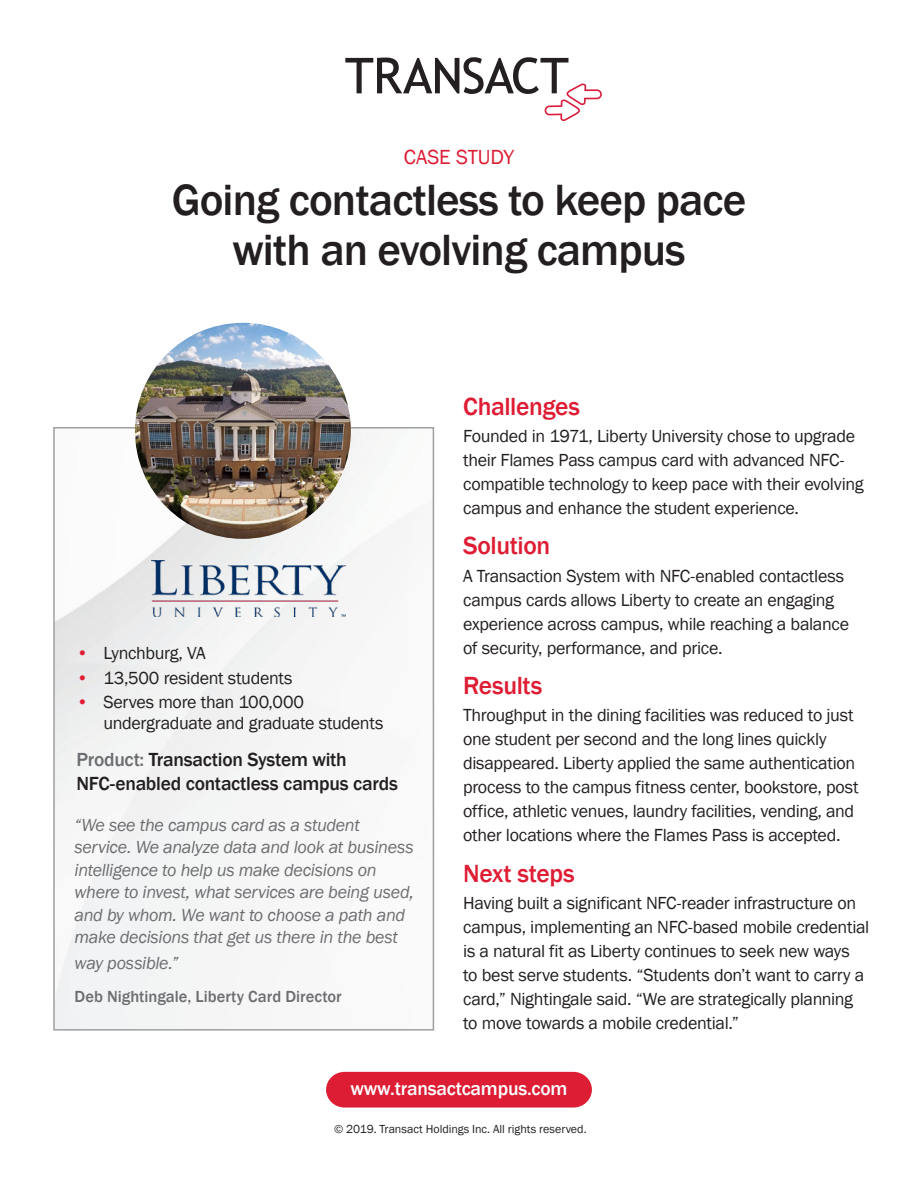
<style>
.page{position:relative;width:918px;height:1188px;background:#fff}
.page>*{position:absolute;margin:0;border:0;box-sizing:border-box;transform-origin:0 0}
.Mainhead{font:500 45px/49.5px "Franklin Gothic";letter-spacing:-.02em;color:#231f20;text-align:center}
.Paragraph{font:500 25.5px "Franklin Gothic";letter-spacing:-.015em;color:#de1d34}
.Icon_Bullet{font:21px "Franklin Gothic";letter-spacing:-.005em;color:#dc1d34}
.Paragraph-2{font:500 19.5px/24px "Franklin Gothic";letter-spacing:-.015em;color:#231f20}
.t1{font:500 19.5px "Franklin Gothic";letter-spacing:-.01em;color:#fff}
.Icon_Bullet-2{font:18px/24px "Franklin Gothic";letter-spacing:-.02em;color:#231f20}
.Icon_Bullet-3{font:italic 18px/22.5px "Franklin Gothic";letter-spacing:-.02em;color:#6c6d70}
.Icon_Bullet-4{font:500 16.5px "Franklin Gothic";color:#6c6d70}
.Icon_Bullet-5{font:12px "Franklin Gothic";color:#231f20}
.s1{color:#de1d35}
.s2{color:#6c6d70}
</style>
<div class="page">
<div style="left:53px;top:427px;width:381px;height:604px;border:2px solid #9d9fa2"></div>
<svg style="left:345px;top:57px;width:257px;height:64px"></svg>
<div style="left:326px;top:1072px;width:266px;height:36px;background:#dc1d34"></div>
<img style="left:135px;top:323px;width:216px;height:216px;border-radius:108px">
<img style="left:151px;top:560px;width:195px;height:57px">
<p class="Icon_Bullet" style="left:404px;top:144px;width:112px">CASE STUDY</p>
<h1 class="Mainhead" style="left:172px;top:176px;width:576px">Going contactless to keep pace with an evolving campus</h1>
<p class="Icon_Bullet-2" style="left:76px;top:642px;width:131px"><span class="s1">•</span> Lynchburg, VA</p>
<p class="Icon_Bullet-2" style="left:76px;top:666px;width:218px"><span class="s1">•</span> 13,500 resident students</p>
<p class="Icon_Bullet-2" style="left:104px;top:692px;width:281px;line-height:21px;text-indent:-27px"><span class="s1">•</span> Serves more than 100,000 undergraduate and graduate students</p>
<p class="Paragraph-2" style="left:76px;top:748px;width:323px"><span class="s2">Product:</span> Transaction System with<br>NFC-enabled contactless campus cards</p>
<p class="Icon_Bullet-3" style="left:75px;top:814px;width:341px">“We see the campus card as a student service. We analyze data and look at business intelligence to help us make decisions on where to invest, what services are being used, and by whom. We want to choose a path and make decisions that get us there in the best</p>
<p class="Icon_Bullet-3" style="left:75px;top:952px;width:105px">way possible.”</p>
<p class="Icon_Bullet-4" style="left:75px;top:986px;width:269px">Deb Nightingale, Liberty Card Director</p>
<p class="Paragraph" style="left:463px;top:390px;width:118px">Challenges</p>
<p class="Icon_Bullet-2" style="left:463px;top:424px;width:402px">Founded in 1971, Liberty University chose to upgrade their Flames Pass campus card with advanced NFC&shy;compatible technology to keep pace with their evolving campus and enhance the student experience.</p>
<p class="Paragraph" style="left:463px;top:530px;width:89px">Solution</p>
<p class="Icon_Bullet-2" style="left:463px;top:564px;width:387px">A Transaction System with NFC-enabled contactless campus cards allows Liberty to create an engaging experience across campus, while reaching a balance of security, performance, and price.</p>
<p class="Paragraph" style="left:463px;top:670px;width:81px">Results</p>
<p class="Icon_Bullet-2" style="left:463px;top:704px;width:397px">Throughput in the dining facilities was reduced to just one student per second and the long lines quickly disappeared. Liberty applied the same authentication process to the campus fitness center, bookstore, post office, athletic venues, laundry facilities, vending, and other locations where the Flames Pass is accepted.</p>
<p class="Paragraph" style="left:463px;top:858px;width:113px">Next steps</p>
<p class="Icon_Bullet-2" style="left:463px;top:892px;width:408px">Having built a significant NFC-reader infrastructure on campus, implementing an NFC-based mobile credential is a natural fit as Liberty continues to seek new ways<br>to best serve students. “Students don’t want to carry a card,” Nightingale said. “We are strategically planning to move towards a mobile credential.”</p>
<p class="t1" style="left:350px;top:1076px;width:219px">www.transactcampus.com</p>
<p class="Icon_Bullet-5" style="left:334px;top:1122px;width:254px">© 2019. Transact Holdings Inc. All rights reserved.</p>
</div>
